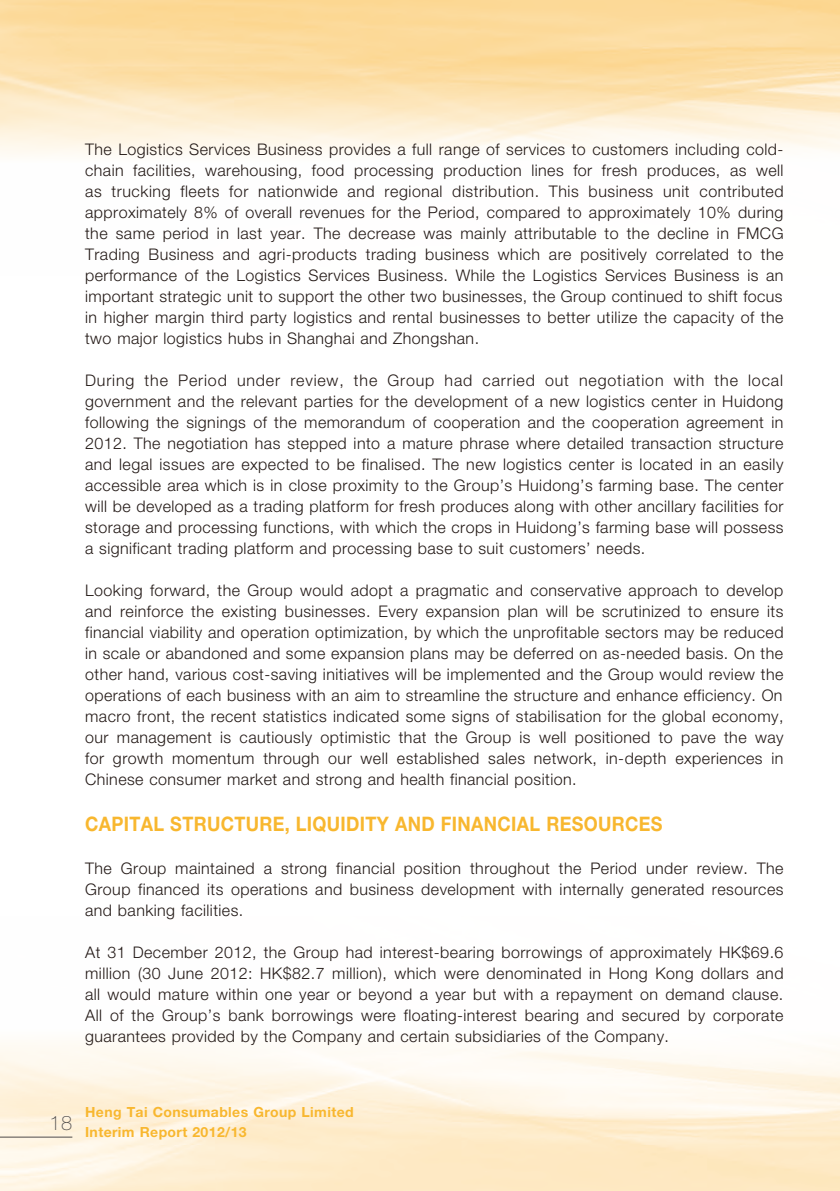
<style>
.page{position:relative;width:840px;height:1191px;background:#fff}
.page>*{position:absolute;margin:0;border:0;box-sizing:border-box;transform-origin:0 0}
.t1{font:700 20px "Helvetica Neue LT Std";letter-spacing:.02em;color:#f8b72f;scale:.9 1}
.t2{font:100 20px "Helvetica Neue LT Std";color:#4d4a4a}
.t3{font:300 16px/21px "Helvetica Neue LT Std";letter-spacing:.03em;color:#231916;text-align:justify}
.t4{font:700 14px/20px "Helvetica Neue LT Std";letter-spacing:.03em;color:#f8b72f}
</style>
<div class="page">
<hr style="left:0;top:1136px;width:72px;height:1px;background:#4d4a4a">
<p class="t3" style="left:85px;top:138px;width:699px">The Logistics Services Business provides a full range of services to customers including cold&shy;chain facilities, warehousing, food processing production lines for fresh produces, as well as trucking fleets for nationwide and regional distribution. This business unit contributed approximately 8% of overall revenues for the Period, compared to approximately 10% during the same period in last year. The decrease was mainly attributable to the decline in FMCG Trading Business and agri-products trading business which are positively correlated to the performance of the Logistics Services Business. While the Logistics Services Business is an important strategic unit to support the other two businesses, the Group continued to shift focus in higher margin third party logistics and rental businesses to better utilize the capacity of the two major logistics hubs in Shanghai and Zhongshan.</p>
<p class="t3" style="left:85px;top:369px;width:699px">During the Period under review, the Group had carried out negotiation with the local government and the relevant parties for the development of a new logistics center in Huidong following the signings of the memorandum of cooperation and the cooperation agreement in 2012. The negotiation has stepped into a mature phrase where detailed transaction structure and legal issues are expected to be finalised. The new logistics center is located in an easily accessible area which is in close proximity to the Group’s Huidong’s farming base. The center will be developed as a trading platform for fresh produces along with other ancillary facilities for storage and processing functions, with which the crops in Huidong’s farming base will possess a significant trading platform and processing base to suit customers’ needs.</p>
<p class="t3" style="left:85px;top:579px;width:699px">Looking forward, the Group would adopt a pragmatic and conservative approach to develop and reinforce the existing businesses. Every expansion plan will be scrutinized to ensure its financial viability and operation optimization, by which the unprofitable sectors may be reduced in scale or abandoned and some expansion plans may be deferred on as-needed basis. On the other hand, various cost-saving initiatives will be implemented and the Group would review the operations of each business with an aim to streamline the structure and enhance efficiency. On macro front, the recent statistics indicated some signs of stabilisation for the global economy, our management is cautiously optimistic that the Group is well positioned to pave the way for growth momentum through our well established sales network, in-depth experiences in Chinese consumer market and strong and health financial position.</p>
<p class="t1" style="left:85px;top:811px;width:642px">CAPITAL STRUCTURE, LIQUIDITY AND FINANCIAL RESOURCES</p>
<p class="t3" style="left:85px;top:857px;width:699px">The Group maintained a strong financial position throughout the Period under review. The Group financed its operations and business development with internally generated resources and banking facilities.</p>
<p class="t3" style="left:85px;top:941px;width:699px">At 31 December 2012, the Group had interest-bearing borrowings of approximately HK$69.6 million (30 June 2012: HK$82.7 million), which were denominated in Hong Kong dollars and all would mature within one year or beyond a year but with a repayment on demand clause.<br>All of the Group’s bank borrowings were floating-interest bearing and secured by corporate guarantees provided by the Company and certain subsidiaries of the Company.</p>
<p class="t2" style="left:49px;top:1111px;width:24px">18</p>
<p class="t4" style="left:85px;top:1102px;width:270px">Heng Tai Consumables Group Limited<br>Interim Report 2012/13</p>
</div>
